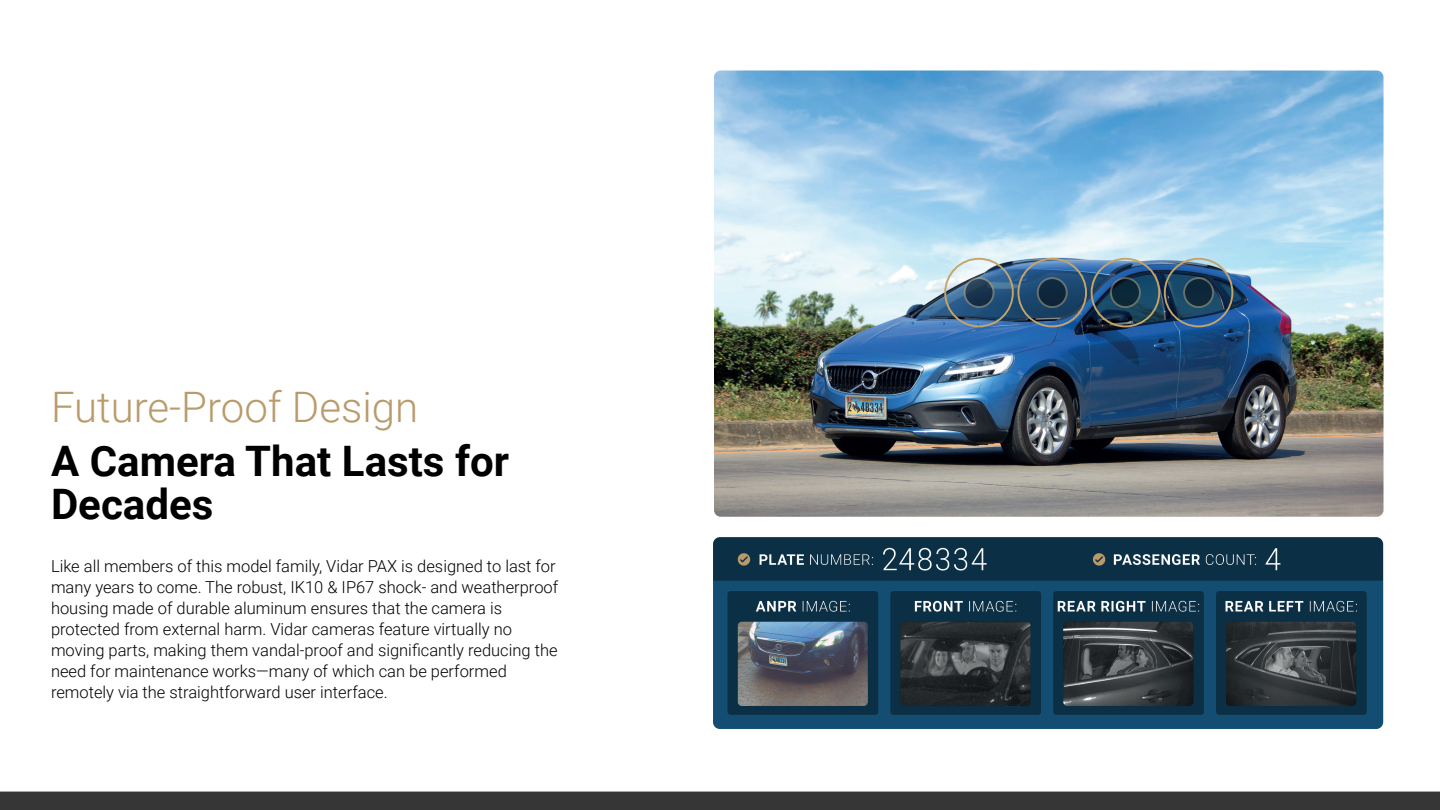
<style>
.page{position:relative;width:1440px;height:810px;background:#fff}
.page>*{position:absolute;margin:0;border:0;box-sizing:border-box;transform-origin:0 0}
.t1{font:700 42px/43.5px "Roboto";color:#000}
.t2{font:300 42px "Roboto";color:#b99b6b}
.t3{font:300 16.5px/21px "Roboto";color:#000}
</style>
<div class="page">
<div style="left:0;top:791px;width:1440px;height:19px;background:#363636"></div>
<img style="left:714px;top:70px;width:670px;height:447px">
<img style="left:713px;top:537px;width:671px;height:192px">
<div style="left:944px;top:258px;width:70px;height:69px;border:2px solid #c4a46a;border-radius:50%"></div>
<svg style="left:965px;top:278px;width:29px;height:29px"></svg>
<div style="left:964px;top:277px;width:31px;height:31px;border:2px solid #c4a46a;border-radius:50%"></div>
<div style="left:1017px;top:258px;width:70px;height:69px;border:2px solid #c4a46a;border-radius:50%"></div>
<svg style="left:1038px;top:278px;width:29px;height:29px"></svg>
<div style="left:1037px;top:277px;width:31px;height:31px;border:2px solid #c4a46a;border-radius:50%"></div>
<div style="left:1091px;top:258px;width:69px;height:69px;border:2px solid #c4a46a;border-radius:50%"></div>
<svg style="left:1111px;top:278px;width:29px;height:29px"></svg>
<div style="left:1110px;top:277px;width:31px;height:31px;border:2px solid #c4a46a;border-radius:50%"></div>
<div style="left:1164px;top:258px;width:69px;height:69px;border:2px solid #c4a46a;border-radius:50%"></div>
<svg style="left:1184px;top:278px;width:29px;height:29px"></svg>
<div style="left:1183px;top:277px;width:31px;height:31px;border:2px solid #c4a46a;border-radius:50%"></div>
<p class="t2" style="left:51px;top:377px;width:369px">Future-Proof Design</p>
<p class="t1" style="left:51px;top:437px;width:460px">A Camera That Lasts for<br>Decades</p>
<p class="t3" style="left:51px;top:555px;width:509px">Like all members of this model family, Vidar PAX is designed to last for many years to come. The robust, IK10 &amp; IP67 shock- and weatherproof housing made of durable aluminum ensures that the camera is protected from external harm. Vidar cameras feature virtually no moving parts, making them vandal-proof and significantly reducing the need for maintenance works—many of which can be performed remotely via the straightforward user interface.</p>
</div>
